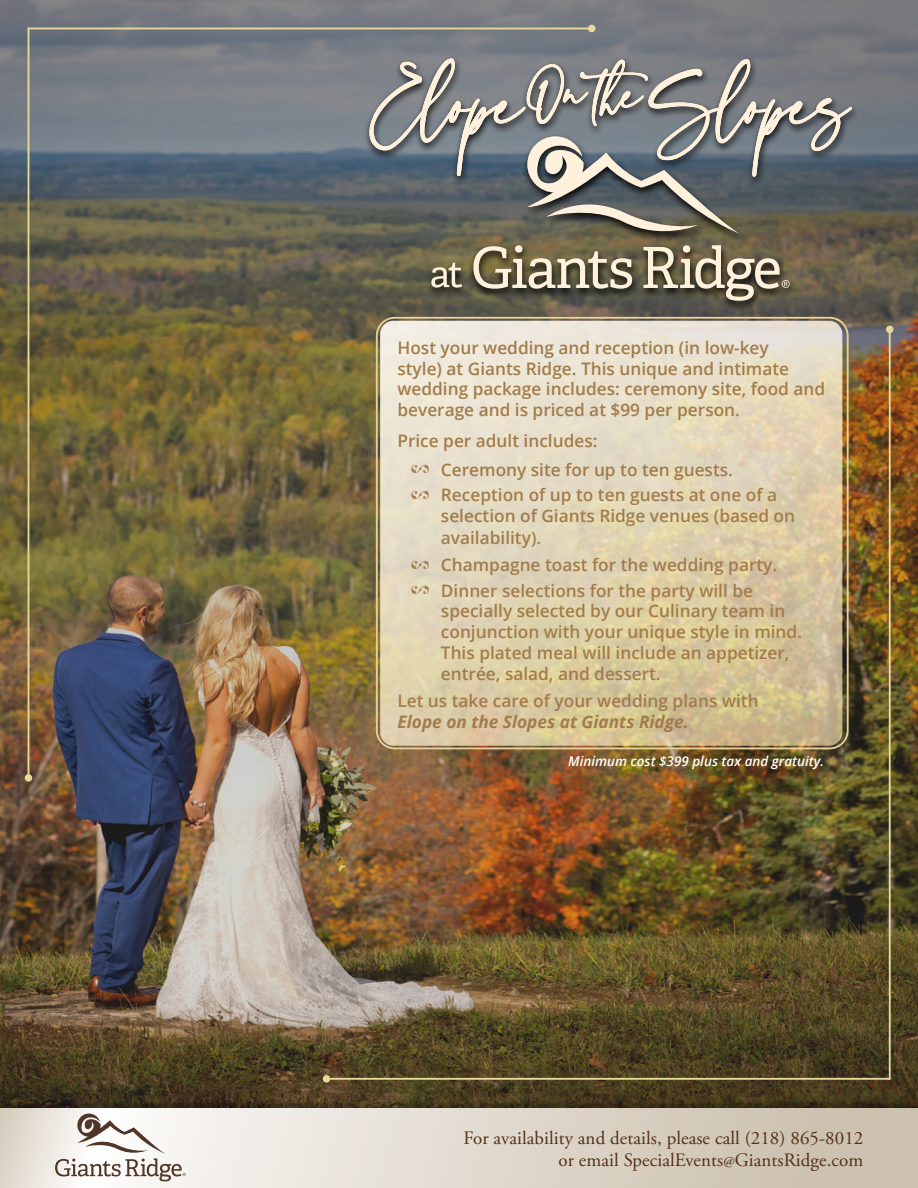
<style>
.page{position:relative;width:918px;height:1188px;background:#fff}
.page>*{position:absolute;margin:0;border:0;box-sizing:border-box;transform-origin:0 0}
.t1{font:18.9px/22.6px "Adobe Garamond Pro";letter-spacing:.005em;color:#543018;text-align:right}
.t2{font:600 17.25px/20.7px "Open Sans";color:#a27c4a}
.t3{font:italic 700 17.25px "Open Sans";color:#a27c4a}
.t4{font:italic 600 13.5px "Open Sans";color:#fff}
.s1{font-family:"Adobe Garamond Pro";font-size:16.5px}
.s2{font-size:15px}
</style>
<div class="page">
<svg style="left:0;top:1108px;width:918px;height:80px;background:#ded7cb"></svg>
<div style="left:0;top:0;width:918px;height:1108px;background:#000;opacity:.25"></div>
<img style="left:0;top:0;width:918px;height:896px">
<hr style="left:28px;top:28px;width:564px;height:1px;background:#e7d99c">
<div style="left:588px;top:25px;width:8px;height:7px;background:#e7d99c;border-radius:50%"></div>
<hr style="left:28px;top:27px;width:1px;height:751px;background:#e7d99c">
<div style="left:25px;top:774px;width:7px;height:8px;background:#e7d99c;border-radius:50%"></div>
<hr style="left:326px;top:1078px;width:564px;height:2px;background:#e7d99c">
<div style="left:323px;top:1075px;width:7px;height:8px;background:#e7d99c;border-radius:50%"></div>
<hr style="left:889px;top:329px;width:2px;height:751px;background:#e7d99c">
<div style="left:886px;top:326px;width:7px;height:7px;background:#e7d99c;border-radius:50%"></div>
<svg style="left:55px;top:1114px;width:131px;height:67px"></svg>
<div style="left:376px;top:317px;width:473px;height:432px;border:2px solid #e6d09b;border-radius:18px"></div>
<svg style="left:380px;top:321px;width:462px;height:425px;background:#e0d4b5"></svg>
<div style="left:364px;top:56px;width:495px;height:255px;background:#000;opacity:.85"></div>
<svg style="left:370px;top:59px;width:482px;height:242px;background:#787873"></svg>
<p class="t2" style="left:397px;top:337px;width:429px">Host your wedding and reception (in low-key<br>style) at Giants Ridge. This unique and intimate wedding package includes: ceremony site, food and beverage and is priced at $99 per person.</p>
<p class="t2" style="left:411px;top:425px;width:324px;line-height:29.2px;text-indent:-14px">Price per adult includes:<br><span class="s1">2</span> Ceremony site for up to ten guests.</p>
<p class="t2" style="left:441px;top:484px;width:356px;text-indent:-30px"><span class="s1">2</span> Reception of up to ten guests at one of a selection of Giants Ridge venues (based on</p>
<p class="t2" style="left:411px;top:524px;width:368px;line-height:27.2px;text-indent:30px">availability).<br><span class="s1">2</span> Champagne toast for the wedding party.</p>
<p class="t2" style="left:441px;top:580px;width:363px;text-indent:-30px"><span class="s1">2</span> Dinner selections for the party will be specially selected by our Culinary team in conjunction with your unique style in mind.<br>This plated meal will include an appetizer, entrée, salad, and dessert.</p>
<p class="t2" style="left:397px;top:690px;width:363px">Let us take care of your wedding plans with</p>
<p class="t3" style="left:397px;top:709px;width:293px">Elope on the Slopes at Giants Ridge.</p>
<p class="t4" style="left:568px;top:752px;width:257px">Minimum cost $399 plus tax and gratuity.</p>
<p class="t1" style="left:464px;top:1127px;width:401px">For availability and details, please call (218) 865-8012 or email SpecialEvents<span class="s2">@</span>GiantsRidge.com</p>
</div>
